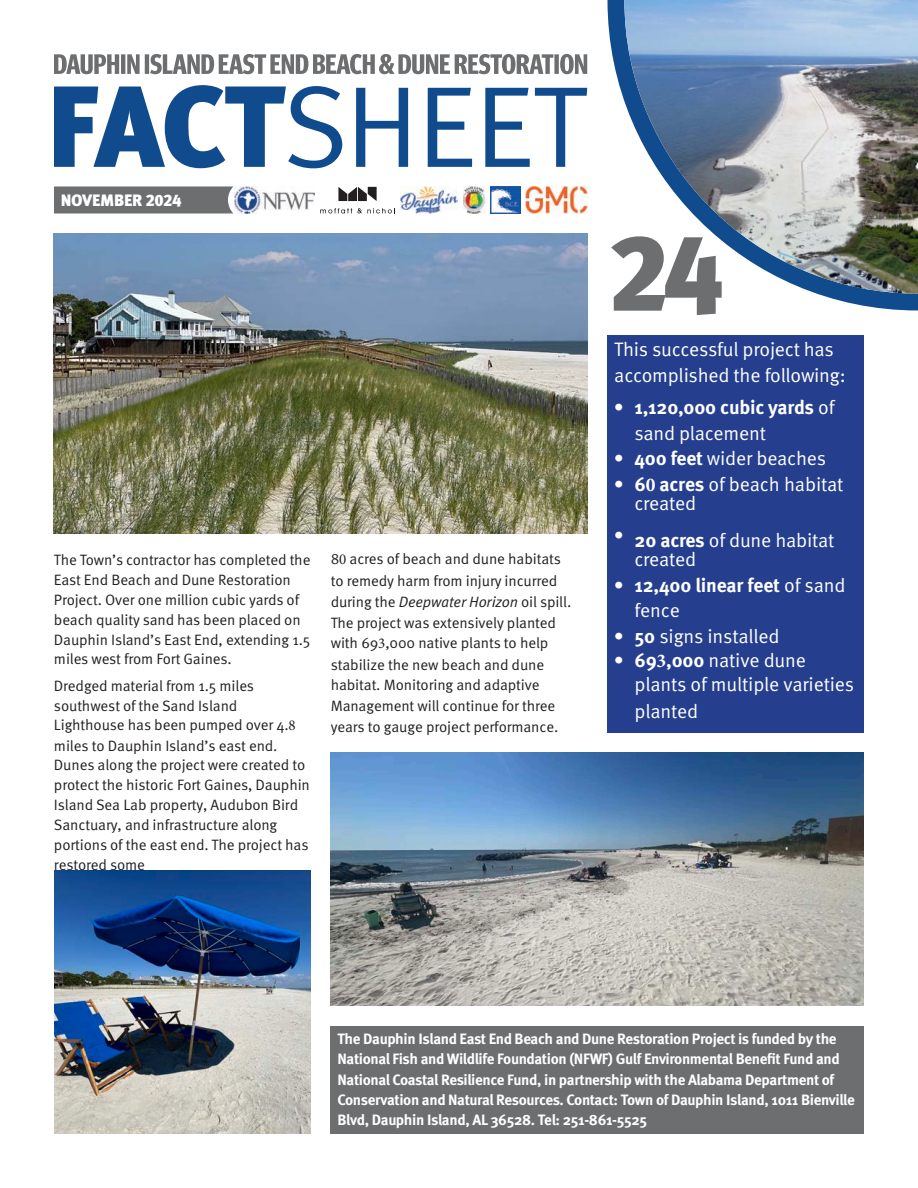
<style>
.page{position:relative;width:918px;height:1188px;background:#fff}
.page>*{position:absolute;margin:0;border:0;box-sizing:border-box;transform-origin:0 0}
.Edition{font:900 108px "Meta Pro";color:#6c6e70}
.Body_Text{font:19.5px/25.5px "Meta Pro Norm";letter-spacing:-.01em;color:#fff}
.t1{font:700 19.5px/25.5px "Meta Pro";letter-spacing:-.01em;color:#fff}
.Sub_Head{font:900 16.5px "Meta Pro";letter-spacing:-.015em;color:#fff}
.Body_Text-2{font:15px/19.8px "Meta Pro Norm";letter-spacing:-.01em;color:#231f20}
.Panel_Text{font:700 15px/20.4px "Meta Pro";letter-spacing:-.025em;color:#fff}
.s1{font-family:"Minion Pro"}
.s2{font-family:"Meta Pro Norm Ita"}
.s3{font-family:"Meta Pro Norm";font-weight:400}
.s4{font-family:"Meta Pro";font-weight:700}
.s5{font-family:"Minion Pro";font-weight:700}
</style>
<div class="page">
<svg style="left:608px;top:0;width:310px;height:310px"></svg>
<img style="left:624px;top:0;width:294px;height:294px">
<div style="left:54px;top:186px;width:179px;height:27px;background:#6c6e70"></div>
<svg style="left:54px;top:85px;width:533px;height:83px"></svg>
<svg style="left:54px;top:54px;width:533px;height:20px"></svg>
<img style="left:234px;top:187px;width:81px;height:26px">
<img style="left:401px;top:187px;width:56px;height:26px">
<svg style="left:338px;top:187px;width:39px;height:14px"></svg>
<svg style="left:320px;top:208px;width:32px;height:5px"></svg>
<svg style="left:358px;top:208px;width:37px;height:5px"></svg>
<img style="left:463px;top:186px;width:22px;height:27px">
<img style="left:491px;top:186px;width:29px;height:27px">
<img style="left:526px;top:186px;width:61px;height:27px">
<div style="left:331px;top:1026px;width:533px;height:108px;background:#6c6e70"></div>
<div style="left:608px;top:335px;width:256px;height:397px;background:#253f8e"></div>
<img style="left:331px;top:752px;width:533px;height:254px">
<img style="left:54px;top:871px;width:256px;height:263px">
<img style="left:54px;top:234px;width:533px;height:300px">
<p class="Sub_Head" style="left:61px;top:187px;width:122px">NOVEMBER 2024</p>
<p class="Body_Text-2" style="left:54px;top:549px;width:258px">The Town’s contractor has completed the East End Beach and Dune Restoration Project. Over one million cubic yards of beach quality sand has been placed on Dauphin Island’s East End, extending 1.5 miles west from Fort Gaines.</p>
<p class="Body_Text-2" style="left:54px;top:675px;width:243px;line-height:19.4px">Dredged material from 1.5 miles southwest of the Sand Island<br>Lighthouse has been pumped over 4.<span class="s1">8</span></p>
<p class="Body_Text-2" style="left:54px;top:734px;width:257px">miles to Dauphin Island’s east end.<br>Dunes along the project were created to protect the historic Fort Gaines, Dauphin Island Sea Lab property, Audubon Bird Sanctuary, and infrastructure along portions of the east end. The project has restored some</p>
<p class="Body_Text-2" style="left:331px;top:548px;width:242px;line-height:20.9px">8<span class="s1">0</span> acres of beach and dune habitats to remedy harm from injury incurred during the <span class="s2">Deepwater Horizon</span> oil spill.<br>The project was extensively planted with 69<span class="s1">3</span>,000 native plants to help</p>
<p class="Body_Text-2" style="left:331px;top:653px;width:229px;line-height:20.9px">stabilize the new beach and dune habitat. Monitoring and adaptive Management will continue for three years to gauge project performance.</p>
<p class="Edition" style="left:608px;top:187px;width:118px">24</p>
<p class="Body_Text" style="left:614px;top:336px;width:233px">This successful project has accomplished the following:</p>
<p class="t1" style="left:634px;top:393px;width:202px;text-indent:-20px">• 1,120,000 cubic yards <span class="s3">of sand placement</span></p>
<p class="Body_Text" style="left:614px;top:444px;width:213px"><span class="s4">• 400 feet</span> wider beaches</p>
<p class="t1" style="left:614px;top:470px;width:11px">•</p>
<p class="Body_Text" style="left:634px;top:474px;width:211px;line-height:18.8px"><span class="s4">6</span><span class="s5">0</span> <span class="s4">acres</span> of beach habitat created</p>
<p class="Body_Text" style="left:634px;top:530px;width:201px;line-height:18.8px"><span class="s4">20 acres</span> of dune habitat created</p>
<p class="t1" style="left:635px;top:572px;width:213px;line-height:24.9px;text-indent:-20px">• 12,400 linear feet <span class="s3">of sand fence</span></p>
<p class="Body_Text" style="left:614px;top:622px;width:167px"><span class="s4">• 50</span> signs installed</p>
<p class="Body_Text" style="left:634px;top:646px;width:221px;text-indent:-20px"><span class="s4">• 69</span><span class="s5">3</span><span class="s4">,000</span> native dune plants of multiple varieties planted</p>
<p class="t1" style="left:614px;top:521px;width:11px">•</p>
<p class="Panel_Text" style="left:337px;top:1028px;width:519px">The Dauphin Island East End Beach and Dune Restoration Project is funded by the National Fish and Wildlife Foundation (NFWF) Gulf Environmental Benefit Fund and National Coastal Resilience Fund, in partnership with the Alabama Department of Conservation and Natural Resources. Contact: Town of Dauphin Island, 1011 Bienville Blvd, Dauphin Island, AL 36528. Tel: 251-861-5525</p>
</div>
